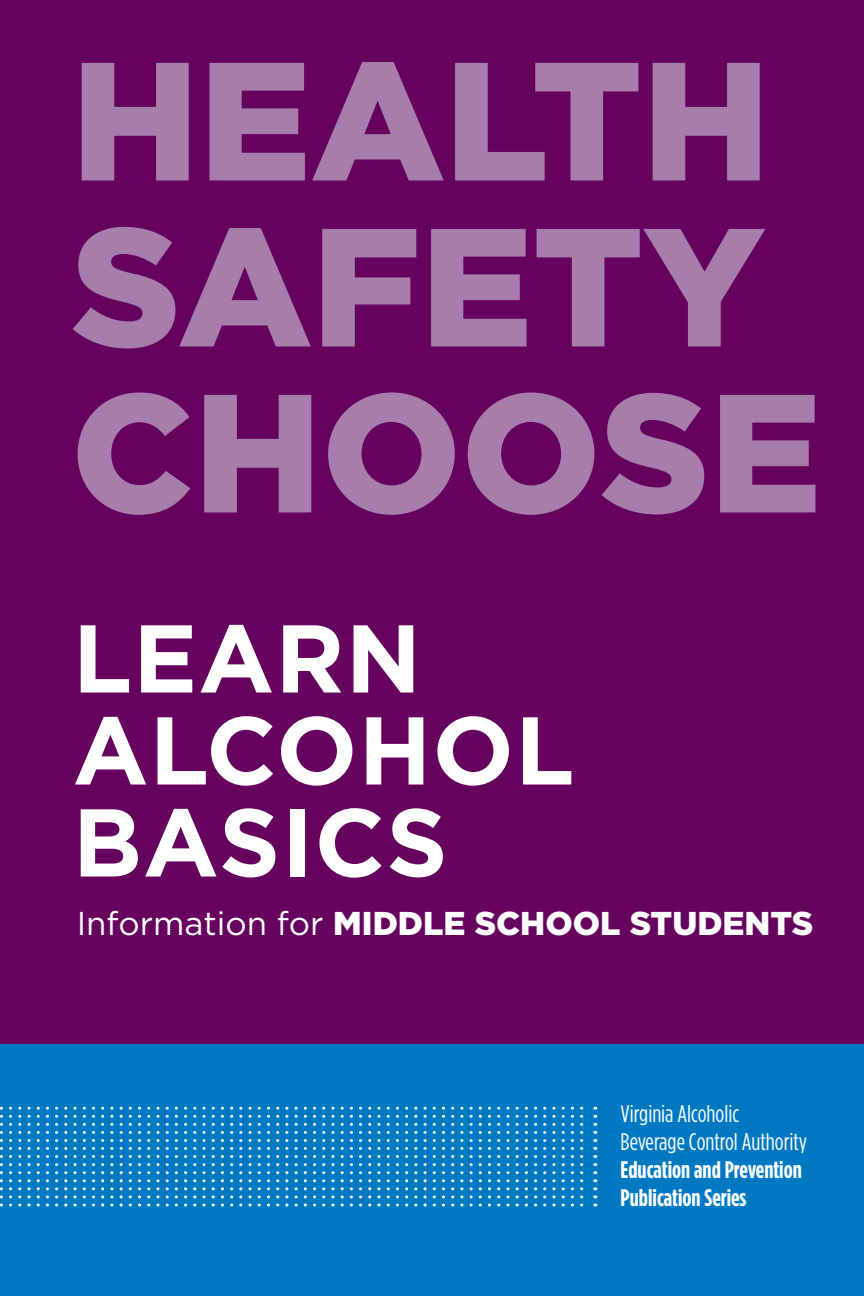
<style>
.page{position:relative;width:864px;height:1296px;background:#fff}
.page>*{position:absolute;margin:0;border:0;box-sizing:border-box;transform-origin:0 0}
.t1{font:900 168px/166px "Gotham";color:#a67dab}
.t2{font:700 96px "Gotham";letter-spacing:.01em;color:#fff}
.t3{font:900 33px "Gotham";color:#fff}
.t4{font:24px "Gotham Condensed";color:#fff}
.t5{font:700 24px "Gotham Condensed";color:#fff}
.s1{font-weight:400}
</style>
<div class="page">
<div style="left:0;top:0;width:864px;height:1045px;background:#65035f"></div>
<div style="left:0;top:1045px;width:864px;height:251px;background:#0079c2"></div>
<svg style="left:0;top:1107px;width:596px;height:99px"></svg>
<p class="t1" style="left:71px;top:34px;width:752px">HEALTH<br>SAFETY<br>CHOOSE</p>
<p class="t2" style="left:73px;top:603px;width:350px">LEARN</p>
<p class="t2" style="left:73px;top:695px;width:503px">ALCOHOL</p>
<p class="t2" style="left:73px;top:787px;width:376px">BASICS</p>
<p class="t3" style="left:77px;top:905px;width:738px"><span class="s1">Information for</span> MIDDLE SCHOOL STUDENTS</p>
<p class="t4" style="left:621px;top:1100px;width:120px">Virginia Alcoholic</p>
<p class="t4" style="left:621px;top:1128px;width:188px">Beverage Control Authority</p>
<p class="t5" style="left:621px;top:1156px;width:183px">Education and Prevention</p>
<p class="t5" style="left:621px;top:1184px;width:127px">Publication Series</p>
</div>
